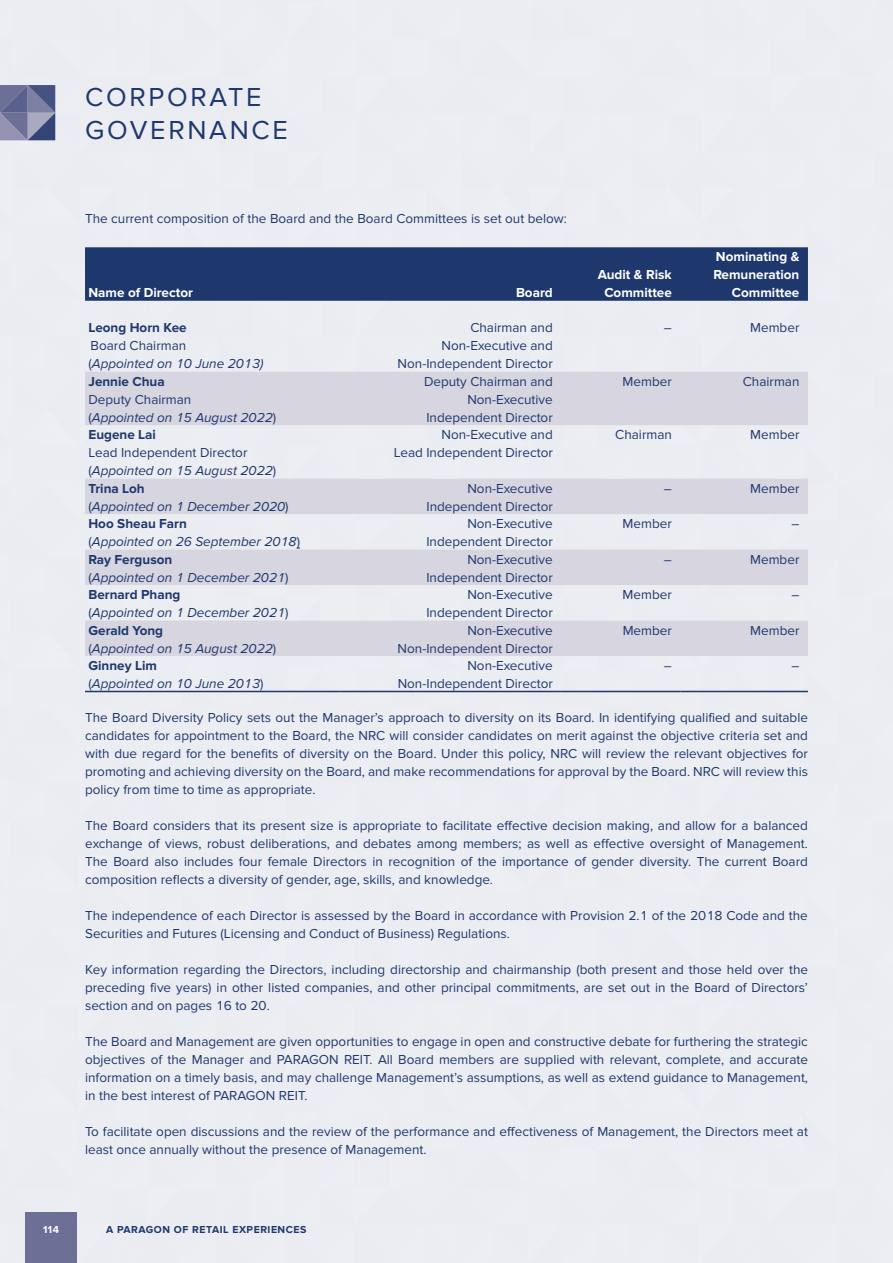
<style>
.page{position:relative;width:893px;height:1263px;background:#fff}
.page>*{position:absolute;margin:0;border:0;box-sizing:border-box;transform-origin:0 0}
.t1{font:27px/33px "Proxima Nova";letter-spacing:.1em;color:#1e386e}
.t2{font:13.5px/18px "Proxima Nova";color:#1e386e;text-align:right}
.t3{font:italic 13.5px/18px "Proxima Nova";color:#1e386e}
.t4{font:700 13.5px/18px "Proxima Nova";color:#fff;text-align:center}
.t5{font:700 13.5px "Proxima Nova";color:#1e386e}
.t6{font:700 10.5px "Proxima Nova";letter-spacing:.05em;color:#1e386e}
.t7{font:700 10.5px "Proxima Nova";color:#fff}
.s1{font-style:normal}
.s2{font-style:italic}
.s3{font-weight:700;font-style:normal}
</style>
<div class="page">
<svg style="left:0;top:85px;width:55px;height:55px;background:#6e7499"></svg>
<div style="left:26px;top:1212px;width:51px;height:51px;background:#6c6f96"></div>
<div style="left:85px;top:247px;width:723px;height:54px;background:#1e386e"></div>
<svg style="left:85px;top:372px;width:723px;height:284px;background:#dfdfe7"></svg>
<hr style="left:85px;top:691px;width:255px;height:1px;background:#1e386e">
<hr style="left:340px;top:691px;width:221px;height:1px;background:#1e386e">
<hr style="left:561px;top:691px;width:119px;height:1px;background:#1e386e">
<hr style="left:680px;top:691px;width:128px;height:1px;background:#1e386e">
<h1 class="t1" style="left:85px;top:81px;width:204px">CORPORATE<br>GOVERNANCE</h1>
<p class="t2" style="left:85px;top:210px;width:483px">The current composition of the Board and the Board Committees is set out below:</p>
<p class="t4" style="left:88px;top:284px;width:106px">Name of Director</p>
<p class="t4" style="left:516px;top:284px;width:38px">Board</p>
<p class="t4" style="left:598px;top:266px;width:76px">Audit &amp; Risk<br>Committee</p>
<p class="t4" style="left:713px;top:248px;width:88px;text-align:right">Nominating &amp;<br>Remuneration<br>Committee</p>
<p class="t5" style="left:88px;top:320px;width:100px">Leong Horn Kee</p>
<p class="t3" style="left:88px;top:337px;width:176px"><span class="s1">Board Chairman<br>(</span>Appointed on 10 June 2013)</p>
<p class="t5" style="left:88px;top:373px;width:78px">Jennie Chua</p>
<p class="t3" style="left:88px;top:391px;width:189px"><span class="s1">Deputy Chairman<br>(</span>Appointed on 15 August 2022<span class="s1">)</span></p>
<p class="t5" style="left:88px;top:427px;width:69px">Eugene Lai</p>
<p class="t2" style="left:88px;top:444px;width:189px;text-align:left">Lead Independent Director (<span class="s2">Appointed on 15 August 2022</span>)</p>
<p class="t2" style="left:398px;top:319px;width:157px">Chairman and<br>Non-Executive and<br>Non-Independent Director</p>
<p class="t2" style="left:664px;top:319px;width:10px">–</p>
<p class="t2" style="left:750px;top:319px;width:51px">Member</p>
<p class="t2" style="left:424px;top:372px;width:130px">Deputy Chairman and<br>Non-Executive<br>Independent Director</p>
<p class="t2" style="left:623px;top:372px;width:51px">Member</p>
<p class="t2" style="left:743px;top:372px;width:58px">Chairman</p>
<p class="t2" style="left:394px;top:426px;width:160px">Non-Executive and<br>Lead Independent Director</p>
<p class="t2" style="left:615px;top:426px;width:58px">Chairman</p>
<p class="t2" style="left:750px;top:426px;width:51px">Member</p>
<p class="t3" style="left:88px;top:479px;width:202px"><span class="s3">Trina Loh<br></span><span class="s1">(</span>Appointed on 1 December 2020<span class="s1">)</span></p>
<p class="t2" style="left:426px;top:479px;width:128px">Non-Executive<br>Independent Director</p>
<p class="t2" style="left:664px;top:479px;width:10px">–</p>
<p class="t2" style="left:750px;top:479px;width:51px">Member</p>
<p class="t3" style="left:88px;top:515px;width:213px"><span class="s3">Hoo Sheau Farn<br></span><span class="s1">(</span>Appointed on 26 September 2018<span class="s1">)</span></p>
<p class="t2" style="left:426px;top:515px;width:128px">Non-Executive<br>Independent Director</p>
<p class="t2" style="left:623px;top:515px;width:51px">Member</p>
<p class="t2" style="left:791px;top:515px;width:10px">–</p>
<p class="t3" style="left:88px;top:550px;width:202px"><span class="s3">Ray Ferguson<br></span><span class="s1">(</span>Appointed on 1 December 2021<span class="s1">)</span></p>
<p class="t2" style="left:426px;top:550px;width:128px">Non-Executive<br>Independent Director</p>
<p class="t2" style="left:664px;top:550px;width:10px">–</p>
<p class="t2" style="left:750px;top:550px;width:51px">Member</p>
<p class="t3" style="left:88px;top:586px;width:202px"><span class="s3">Bernard Phang<br></span><span class="s1">(</span>Appointed on 1 December 2021<span class="s1">)</span></p>
<p class="t2" style="left:426px;top:586px;width:128px">Non-Executive<br>Independent Director</p>
<p class="t2" style="left:623px;top:586px;width:51px">Member</p>
<p class="t2" style="left:791px;top:586px;width:10px">–</p>
<p class="t3" style="left:88px;top:621px;width:189px"><span class="s3">Gerald Yong<br></span><span class="s1">(</span>Appointed on 15 August 2022<span class="s1">)</span></p>
<p class="t2" style="left:398px;top:621px;width:157px">Non-Executive<br>Non-Independent Director</p>
<p class="t2" style="left:623px;top:621px;width:51px">Member</p>
<p class="t2" style="left:750px;top:621px;width:51px">Member</p>
<p class="t3" style="left:88px;top:657px;width:176px"><span class="s3">Ginney Lim<br></span><span class="s1">(</span>Appointed on 10 June 2013<span class="s1">)</span></p>
<p class="t2" style="left:398px;top:657px;width:157px">Non-Executive<br>Non-Independent Director</p>
<p class="t2" style="left:664px;top:657px;width:10px">–</p>
<p class="t2" style="left:791px;top:657px;width:10px">–</p>
<p class="t2" style="left:85px;top:709px;width:724px;text-align:justify">The Board Diversity Policy sets out the Manager’s approach to diversity on its Board. In identifying qualified and suitable candidates for appointment to the Board, the NRC will consider candidates on merit against the objective criteria set and with due regard for the benefits of diversity on the Board. Under this policy, NRC will review the relevant objectives for promoting and achieving diversity on the Board, and make recommendations for approval by the Board. NRC will review this policy from time to time as appropriate.</p>
<p class="t2" style="left:85px;top:817px;width:724px;text-align:justify">The Board considers that its present size is appropriate to facilitate effective decision making, and allow for a balanced exchange of views, robust deliberations, and debates among members; as well as effective oversight of Management.<br>The Board also includes four female Directors in recognition of the importance of gender diversity. The current Board composition reflects a diversity of gender, age, skills, and knowledge.</p>
<p class="t2" style="left:85px;top:907px;width:724px;text-align:left">The independence of each Director is assessed by the Board in accordance with Provision 2.1 of the 2018 Code and the<br>Securities and Futures (Licensing and Conduct of Business) Regulations.</p>
<p class="t2" style="left:85px;top:961px;width:724px;text-align:justify">Key information regarding the Directors, including directorship and chairmanship (both present and those held over the preceding five years) in other listed companies, and other principal commitments, are set out in the Board of Directors’ section and on pages 16 to 20.</p>
<p class="t2" style="left:85px;top:1033px;width:724px;text-align:justify">The Board and Management are given opportunities to engage in open and constructive debate for furthering the strategic objectives of the Manager and PARAGON REIT. All Board members are supplied with relevant, complete, and accurate information on a timely basis, and may challenge Management’s assumptions, as well as extend guidance to Management, in the best interest of PARAGON REIT.</p>
<p class="t2" style="left:85px;top:1123px;width:724px;text-align:left">To facilitate open discussions and the review of the performance and effectiveness of Management, the Directors meet at least once annually without the presence of Management.</p>
<p class="t7" style="left:43px;top:1223px;width:17px">114</p>
<p class="t6" style="left:106px;top:1223px;width:202px">A PARAGON OF RETAIL EXPERIENCES</p>
</div>
